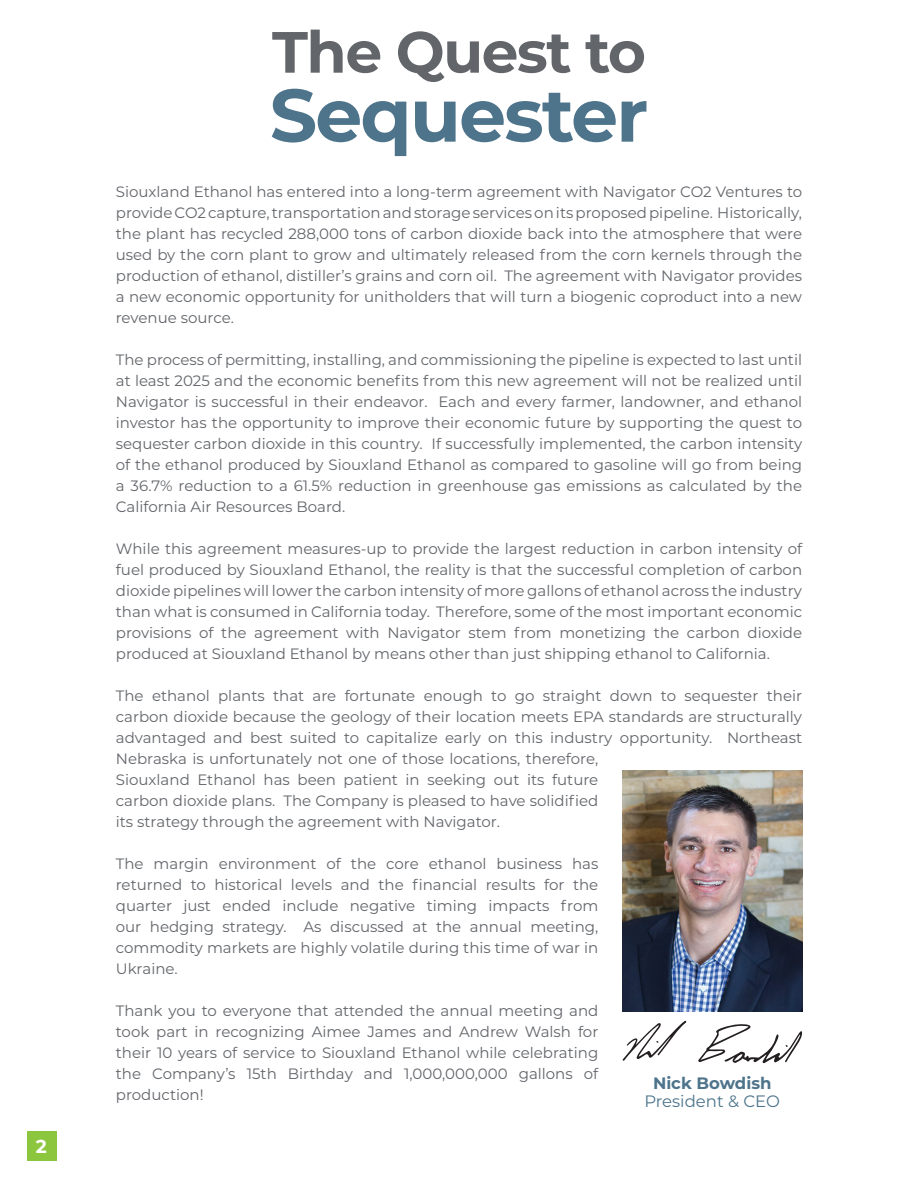
<style>
.page{position:relative;width:918px;height:1188px;background:#fff}
.page>*{position:absolute;margin:0;border:0;box-sizing:border-box;transform-origin:0 0}
.t1{font:700 74.4px "Montserrat";letter-spacing:-.025em;color:#4e748b}
.t2{font:700 58.05px "Montserrat";letter-spacing:-.025em;color:#62656a}
.t3{font:700 18.75px "Montserrat";color:#fff}
.t4{font:16.5px "Montserrat";color:#4d748b}
.t5{font:700 16.5px "Montserrat";color:#4d748b}
.t6{font:15px/21px "Montserrat";color:#62656a;text-align:justify}
</style>
<div class="page">
<div style="left:27px;top:1132px;width:29px;height:29px;background:#8bc63e"></div>
<svg style="left:698px;top:1024px;width:104px;height:39px"></svg>
<svg style="left:622px;top:1021px;width:64px;height:40px"></svg>
<img style="left:622px;top:770px;width:180px;height:241px">
<p class="t3" style="left:36px;top:1133px;width:13px">2</p>
<h2 class="t2" style="left:272px;top:10px;width:375px">The Quest to</h2>
<h1 class="t1" style="left:270px;top:62px;width:380px">Sequester</h1>
<p class="t6" style="left:116px;top:180px;width:688px">Siouxland Ethanol has entered into a long-term agreement with Navigator CO2 Ventures to provide CO2 capture, transportation and storage services on its proposed pipeline. Historically, the plant has recycled 288,000 tons of carbon dioxide back into the atmosphere that were used by the corn plant to grow and ultimately released from the corn kernels through the production of ethanol, distiller’s grains and corn oil. The agreement with Navigator provides a new economic opportunity for unitholders that will turn a biogenic coproduct into a new revenue source.</p>
<p class="t6" style="left:116px;top:348px;width:688px">The process of permitting, installing, and commissioning the pipeline is expected to last until at least 2025 and the economic benefits from this new agreement will not be realized until Navigator is successful in their endeavor. Each and every farmer, landowner, and ethanol investor has the opportunity to improve their economic future by supporting the quest to sequester carbon dioxide in this country. If successfully implemented, the carbon intensity of the ethanol produced by Siouxland Ethanol as compared to gasoline will go from being a 36.7% reduction to a 61.5% reduction in greenhouse gas emissions as calculated by the California Air Resources Board.</p>
<p class="t6" style="left:116px;top:537px;width:688px">While this agreement measures-up to provide the largest reduction in carbon intensity of fuel produced by Siouxland Ethanol, the reality is that the successful completion of carbon dioxide pipelines will lower the carbon intensity of more gallons of ethanol across the industry than what is consumed in California today. Therefore, some of the most important economic provisions of the agreement with Navigator stem from monetizing the carbon dioxide produced at Siouxland Ethanol by means other than just shipping ethanol to California.</p>
<p class="t6" style="left:116px;top:684px;width:688px;text-align:left">The ethanol plants that are fortunate enough to go straight down to sequester their carbon dioxide because the geology of their location meets EPA standards are structurally advantaged and best suited to capitalize early on this industry opportunity. Northeast Nebraska is unfortunately not one of those locations, therefore,<br>Siouxland Ethanol has been patient in seeking out its future<br>carbon dioxide plans. The Company is pleased to have solidified<br>its strategy through the agreement with Navigator.</p>
<p class="t6" style="left:116px;top:852px;width:484px">The margin environment of the core ethanol business has returned to historical levels and the financial results for the quarter just ended include negative timing impacts from our hedging strategy. As discussed at the annual meeting, commodity markets are highly volatile during this time of war in Ukraine.</p>
<p class="t6" style="left:116px;top:999px;width:484px">Thank you to everyone that attended the annual meeting and took part in recognizing Aimee James and Andrew Walsh for their 10 years of service to Siouxland Ethanol while celebrating the Company’s 15th Birthday and 1,000,000,000 gallons of production!</p>
<p class="t5" style="left:653px;top:1071px;width:120px">Nick Bowdish</p>
<p class="t4" style="left:644px;top:1090px;width:137px">President &amp; CEO</p>
</div>
